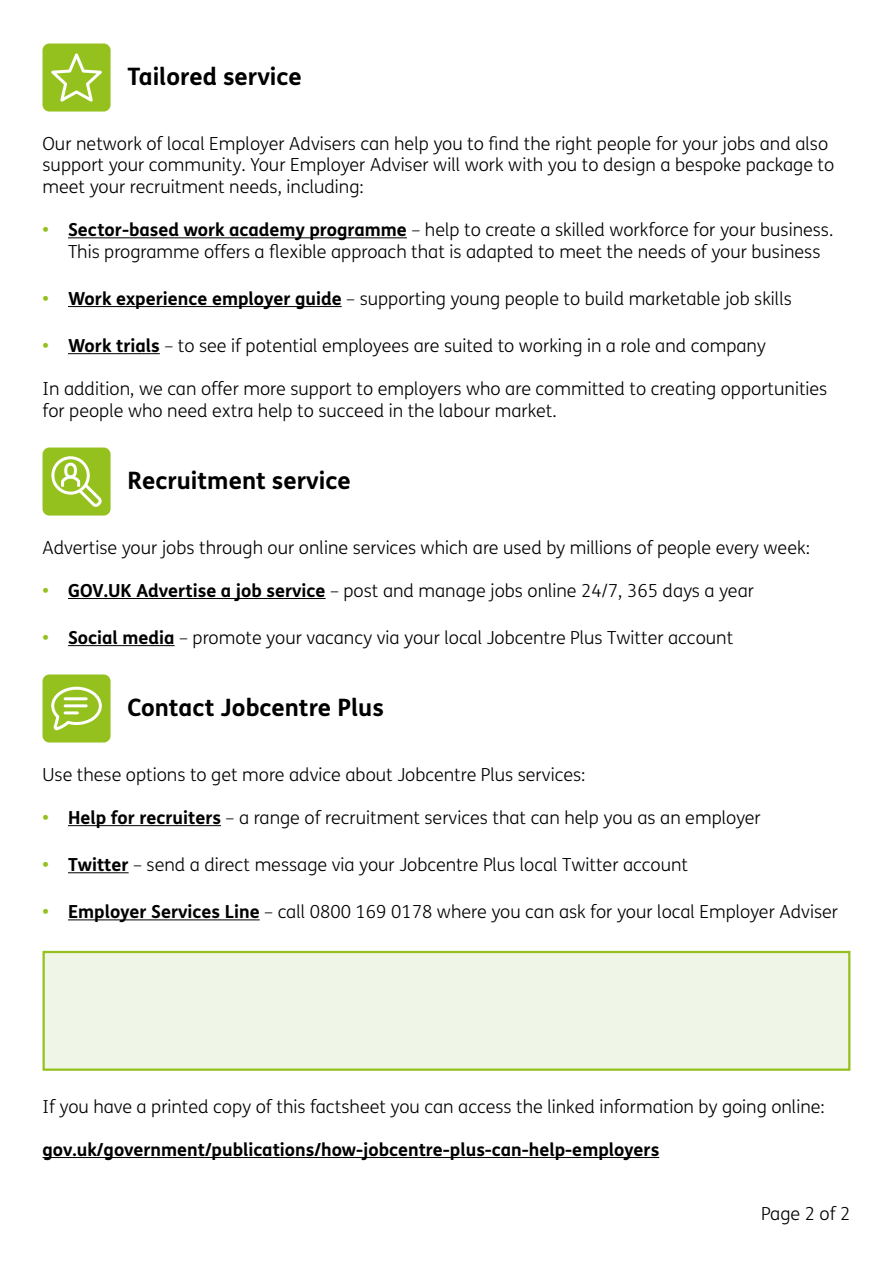
<style>
.page{position:relative;width:893px;height:1263px;background:#fff}
.page>*{position:absolute;margin:0;border:0;box-sizing:border-box;transform-origin:0 0}
.t1{font:700 24px "FS Me";color:#000}
.t2{font:300 18px/21.6px "FS Me";color:#000}
.t3{font:700 18px "FS Me";color:#000}
.s1{font-weight:700;color:#95c11f}
.s2{font-weight:700}
</style>
<div class="page">
<div style="left:43px;top:951px;width:807px;height:120px;background:#f0f6e7;border:2px solid #95c11f"></div>
<hr style="left:68px;top:237px;width:339px;height:1px;background:#000">
<hr style="left:68px;top:306px;width:274px;height:1px;background:#000">
<hr style="left:68px;top:353px;width:92px;height:1px;background:#000">
<hr style="left:68px;top:598px;width:258px;height:1px;background:#000">
<hr style="left:68px;top:645px;width:107px;height:1px;background:#000">
<hr style="left:68px;top:825px;width:153px;height:1px;background:#000">
<hr style="left:68px;top:872px;width:61px;height:1px;background:#000">
<hr style="left:68px;top:919px;width:192px;height:1px;background:#000">
<hr style="left:43px;top:1157px;width:616px;height:1px;background:#000">
<div style="left:43px;top:43px;width:68px;height:69px;background:#95c11f;border-radius:7px"></div>
<svg style="left:51px;top:53px;width:51px;height:49px"></svg>
<div style="left:43px;top:447px;width:68px;height:69px;background:#95c11f;border-radius:7px"></div>
<div style="left:51px;top:456px;width:39px;height:39px;border:3px solid #fff;border-radius:50%"></div>
<svg style="left:60px;top:461px;width:42px;height:46px"></svg>
<div style="left:43px;top:674px;width:68px;height:68px;background:#95c11f;border-radius:7px"></div>
<svg style="left:51px;top:686px;width:51px;height:45px"></svg>
<h2 class="t1" style="left:128px;top:58px;width:176px">Tailored service</h2>
<p class="t2" style="left:43px;top:132px;width:793px">Our network of local Employer Advisers can help you to fnd the right people for your jobs and also support your community. Your Employer Adviser will work with you to design a bespoke package to meet your recruitment needs, including:</p>
<p class="t2" style="left:68px;top:218px;width:767px;text-indent:-26px"><span class="s1">•</span> <span class="s2">Sector-based work academy programme</span> – help to create a skilled workforce for your business.<br>This programme offers a fexible approach that is adapted to meet the needs of your business</p>
<p class="t2" style="left:43px;top:287px;width:751px"><span class="s1">•</span> <span class="s2">Work experience employer guide</span> – supporting young people to build marketable job skills</p>
<p class="t2" style="left:43px;top:334px;width:725px"><span class="s1">•</span> <span class="s2">Work trials</span> – to see if potential employees are suited to working in a role and company</p>
<p class="t2" style="left:43px;top:377px;width:786px">In addition, we can offer more support to employers who are committed to creating opportunities for people who need extra help to succeed in the labour market.</p>
<h2 class="t1" style="left:128px;top:462px;width:225px">Recruitment service</h2>
<p class="t2" style="left:43px;top:536px;width:769px">Advertise your jobs through our online services which are used by millions of people every week:</p>
<p class="t2" style="left:43px;top:579px;width:713px"><span class="s1">•</span> <span class="s2">GOV.UK Advertise a job service</span> – post and manage jobs online 24/7, 365 days a year</p>
<p class="t2" style="left:43px;top:626px;width:692px"><span class="s1">•</span> <span class="s2">Social media</span> – promote your vacancy via your local Jobcentre Plus Twitter account</p>
<h2 class="t1" style="left:128px;top:689px;width:258px">Contact Jobcentre Plus</h2>
<p class="t2" style="left:43px;top:763px;width:545px">Use these options to get more advice about Jobcentre Plus services:</p>
<p class="t2" style="left:43px;top:806px;width:720px"><span class="s1">•</span> <span class="s2">Help for recruiters</span> – a range of recruitment services that can help you as an employer</p>
<p class="t2" style="left:43px;top:853px;width:647px"><span class="s1">•</span> <span class="s2">Twitter</span> – send a direct message via your Jobcentre Plus local Twitter account</p>
<p class="t2" style="left:43px;top:900px;width:797px"><span class="s1">•</span> <span class="s2">Employer Services Line</span> – call 0800 169 0178 where you can ask for your local Employer Adviser</p>
<p class="t2" style="left:43px;top:1095px;width:784px">If you have a printed copy of this factsheet you can access the linked information by going online:</p>
<p class="t3" style="left:43px;top:1135px;width:618px">gov.uk/government/publications/how-jobcentre-plus-can-help-employers</p>
<p class="t2" style="left:761px;top:1203px;width:91px">Page 2 of 2</p>
</div>
